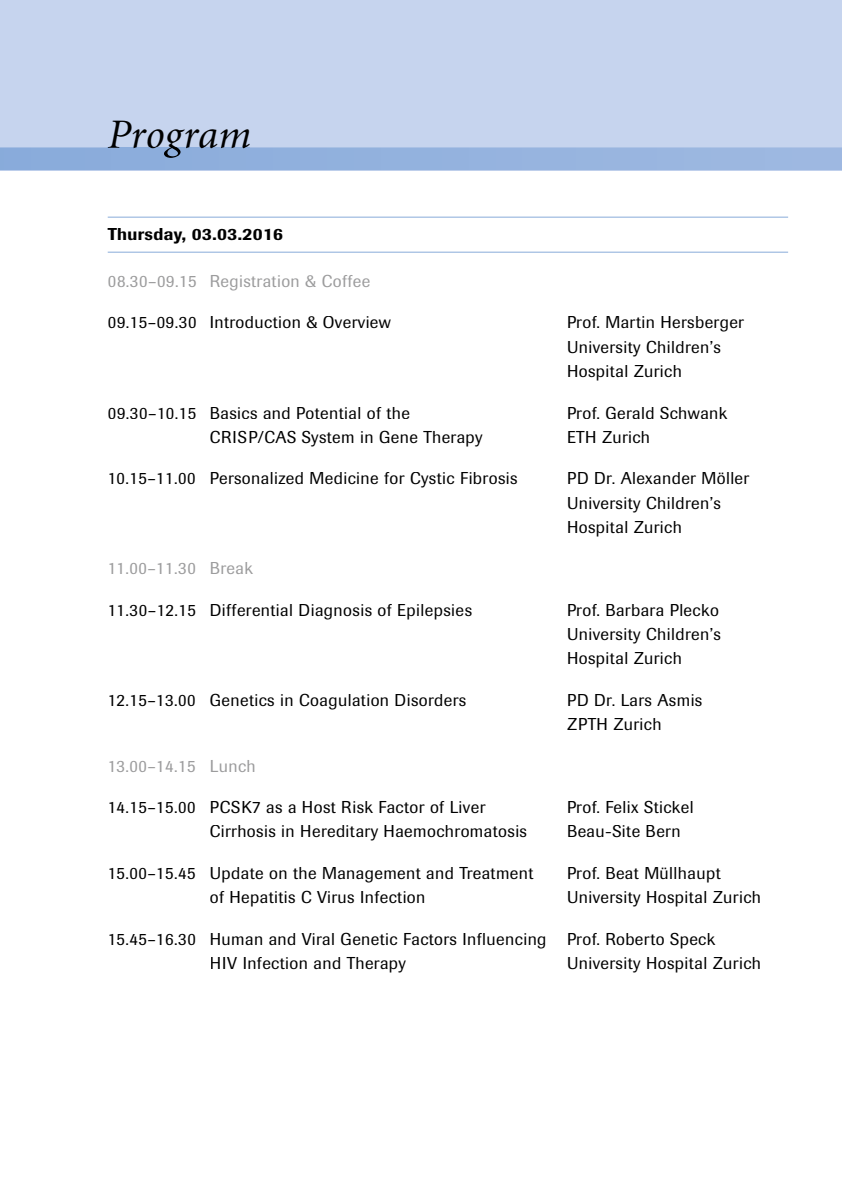
<style>
.page{position:relative;width:842px;height:1191px;background:#fff}
.page>*{position:absolute;margin:0;border:0;box-sizing:border-box;transform-origin:0 0}
.t1{font:italic 42px "Minion";letter-spacing:.005em;color:#000}
.t2{font:17px/24.4px "Imago";letter-spacing:.025em;color:#000}
.t3{font:17px "Imago";letter-spacing:.025em;color:#9c9c9d}
.t4{font:500 17px "Imago";letter-spacing:.025em;color:#000}
</style>
<div class="page">
<hr style="left:108px;top:217px;width:680px;height:1px;background:#88abda">
<hr style="left:108px;top:252px;width:680px;height:1px;background:#88abda">
<div style="left:0;top:0;width:842px;height:170px;background:#c6d4ee"></div>
<svg style="left:0;top:147px;width:842px;height:23px;background:#94b2de"></svg>
<img style="left:108px;top:147px;width:142px;height:11px">
<h1 class="t1" style="left:108px;top:114px;width:145px">Program</h1>
<p class="t4" style="left:108px;top:224px;width:177px">Thursday, 03.03.2016</p>
<p class="t3" style="left:108px;top:271px;width:264px">08.30–09.15 Registration &amp; Coffee</p>
<p class="t2" style="left:108px;top:310px;width:285px">09.15–09.30 Introduction &amp; Overview</p>
<p class="t2" style="left:567px;top:310px;width:178px">Prof. Martin Hersberger<br>University Children’s<br>Hospital Zurich</p>
<p class="t2" style="left:108px;top:400px;width:304px">09.30–10.15 Basics and Potential of the</p>
<p class="t2" style="left:567px;top:400px;width:162px">Prof. Gerald Schwank</p>
<p class="t2" style="left:210px;top:425px;width:274px">CRISP/CAS System in Gene Therapy</p>
<p class="t2" style="left:567px;top:425px;width:85px">ETH Zurich</p>
<p class="t2" style="left:108px;top:466px;width:411px">10.15–11.00 Personalized Medicine for Cystic Fibrosis</p>
<p class="t2" style="left:567px;top:466px;width:184px">PD Dr. Alexander Möller<br>University Children’s<br>Hospital Zurich</p>
<p class="t3" style="left:108px;top:558px;width:147px">11.00–11.30 Break</p>
<p class="t2" style="left:108px;top:597px;width:366px">11.30–12.15 Differential Diagnosis of Epilepsies</p>
<p class="t2" style="left:567px;top:597px;width:156px">Prof. Barbara Plecko<br>University Children’s<br>Hospital Zurich</p>
<p class="t2" style="left:108px;top:688px;width:360px">12.15–13.00 Genetics in Coagulation Disorders</p>
<p class="t2" style="left:567px;top:688px;width:137px">PD Dr. Lars Asmis<br>ZPTH Zurich</p>
<p class="t3" style="left:108px;top:755px;width:150px">13.00–14.15 Lunch</p>
<p class="t2" style="left:108px;top:795px;width:379px">14.15–15.00 PCSK7 as a Host Risk Factor of Liver</p>
<p class="t2" style="left:567px;top:795px;width:128px">Prof. Felix Stickel</p>
<p class="t2" style="left:210px;top:819px;width:319px">Cirrhosis in Hereditary Haemochromatosis</p>
<p class="t2" style="left:567px;top:819px;width:115px">Beau-Site Bern</p>
<p class="t2" style="left:108px;top:860px;width:427px">15.00–15.45 Update on the Management and Treatment</p>
<p class="t2" style="left:567px;top:860px;width:155px">Prof. Beat Müllhaupt</p>
<p class="t2" style="left:210px;top:885px;width:217px">of Hepatitis C Virus Infection</p>
<p class="t2" style="left:567px;top:885px;width:196px">University Hospital Zurich</p>
<p class="t2" style="left:210px;top:926px;width:507px;text-indent:-102px">15.45–16.30 Human and Viral Genetic Factors Influencing Prof. Roberto Speck<br>HIV Infection and Therapy</p>
<p class="t2" style="left:567px;top:951px;width:196px">University Hospital Zurich</p>
</div>
